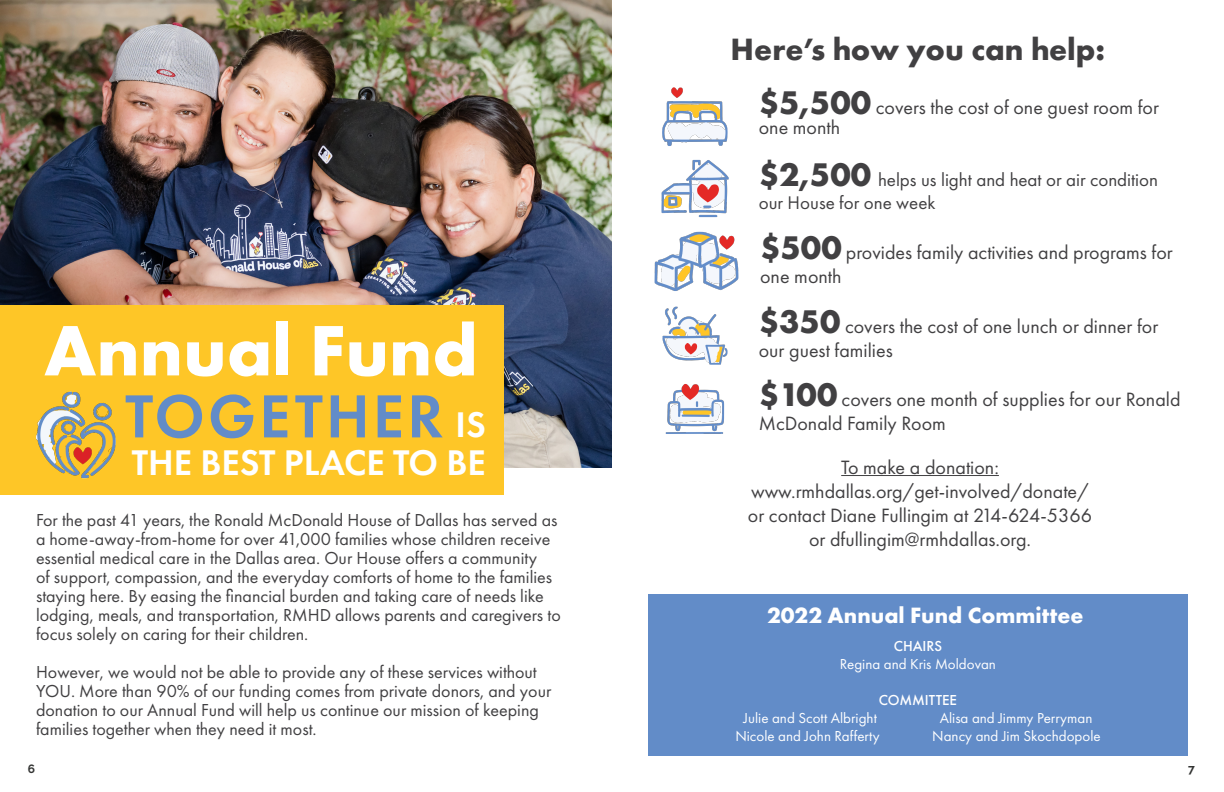
<style>
.page{position:relative;width:1224px;height:792px;background:#fff}
.page>*{position:absolute;margin:0;border:0;box-sizing:border-box;transform-origin:0 0}
.t1{font:700 74px "Futura PT";color:#fff}
.t2{font:600 63px "Futura PT";letter-spacing:.05em;color:#628cc8}
.t3{font:600 37px "Futura PT";color:#fff}
.t4{font:700 32px "Futura PT";color:#414042}
.t5{font:700 23px "Futura PT";color:#fff}
.t6{font:20px/24px "Futura PT";color:#414042}
.t7{font:19px/22.8px "Futura PT";color:#414042}
.t8{font:18px/19px "Futura PT";color:#414042}
.t9{font:15px "Futura PT";color:#fff}
.t10{font:500 15px "Futura PT";color:#fff}
.t11{font:700 12px "Raleway";color:#323332}
.s1{font-size:37px;color:#fff}
.s2{font-weight:700;font-size:34px}
</style>
<div class="page">
<img style="left:0;top:0;width:612px;height:467px">
<div style="left:0;top:305px;width:504px;height:189px;background:#fec627"></div>
<img style="left:36px;top:391px;width:80px;height:88px">
<div style="left:648px;top:594px;width:540px;height:162px;background:#628cc8"></div>
<img style="left:662px;top:87px;width:66px;height:59px">
<hr style="left:841px;top:475px;width:158px;height:1px;background:#414042">
<img style="left:661px;top:159px;width:68px;height:59px">
<img style="left:654px;top:231px;width:85px;height:60px">
<img style="left:662px;top:306px;width:66px;height:59px">
<img style="left:665px;top:384px;width:59px;height:50px">
<p class="t1" style="left:44px;top:303px;width:435px">Annual Fund</p>
<p class="t2" style="left:125px;top:377px;width:362px">TOGETHER <span class="s1">IS</span></p>
<p class="t3" style="left:132px;top:440px;width:355px">THE BEST PLACE TO BE</p>
<p class="t8" style="left:36px;top:510px;width:526px">For the past 41 years, the Ronald McDonald House of Dallas has served as a home-away-from-home for over 41,000 families whose children receive essential medical care in the Dallas area. Our House offers a community<br>of support, compassion, and the everyday comforts of home to the families staying here. By easing the financial burden and taking care of needs like lodging, meals, and transportation, RMHD allows parents and caregivers to focus solely on caring for their children.</p>
<p class="t8" style="left:36px;top:662px;width:517px">However, we would not be able to provide any of these services without YOU. More than 90% of our funding comes from private donors, and your donation to our Annual Fund will help us continue our mission of keeping families together when they need it most.</p>
<p class="t4" style="left:731px;top:29px;width:376px">Here’s how you can help:</p>
<p class="t6" style="left:759px;top:98px;width:402px;line-height:19.2px"><span class="s2">$5,500</span> covers the cost of one guest room for one month</p>
<p class="t7" style="left:759px;top:169px;width:401px"><span class="s2">$2,500</span> helps us light and heat or air condition our House for one week</p>
<p class="t6" style="left:760px;top:241px;width:414px"><span class="s2">$500</span> provides family activities and programs for one month</p>
<p class="t6" style="left:759px;top:314px;width:401px"><span class="s2">$350</span> covers the cost of one lunch or dinner for our guest families</p>
<p class="t6" style="left:759px;top:387px;width:423px"><span class="s2">$100</span> covers one month of supplies for our Ronald<br>McDonald Family Room</p>
<p class="t6" style="left:841px;top:455px;width:159px">To make a donation:</p>
<p class="t6" style="left:751px;top:479px;width:340px">www.rmhdallas.org/get-involved/donate/</p>
<p class="t6" style="left:748px;top:503px;width:346px">or contact Diane Fullingim at 214-624-5366</p>
<p class="t6" style="left:809px;top:527px;width:224px">or dfullingim@rmhdallas.org.</p>
<p class="t5" style="left:767px;top:601px;width:318px">2022 Annual Fund Committee</p>
<p class="t10" style="left:894px;top:637px;width:50px">CHAIRS</p>
<p class="t9" style="left:840px;top:655px;width:158px">Regina and Kris Moldovan</p>
<p class="t10" style="left:879px;top:691px;width:80px">COMMITTEE</p>
<p class="t9" style="left:744px;top:709px;width:135px">Julie and Scott Albright</p>
<p class="t9" style="left:940px;top:709px;width:154px">Alisa and Jimmy Perryman</p>
<p class="t9" style="left:735px;top:727px;width:146px">Nicole and John Rafferty</p>
<p class="t9" style="left:932px;top:727px;width:170px">Nancy and Jim Skochdopole</p>
<p class="t11" style="left:28px;top:762px;width:9px">6</p>
<p class="t11" style="left:1188px;top:762px;width:8px">7</p>
</div>
